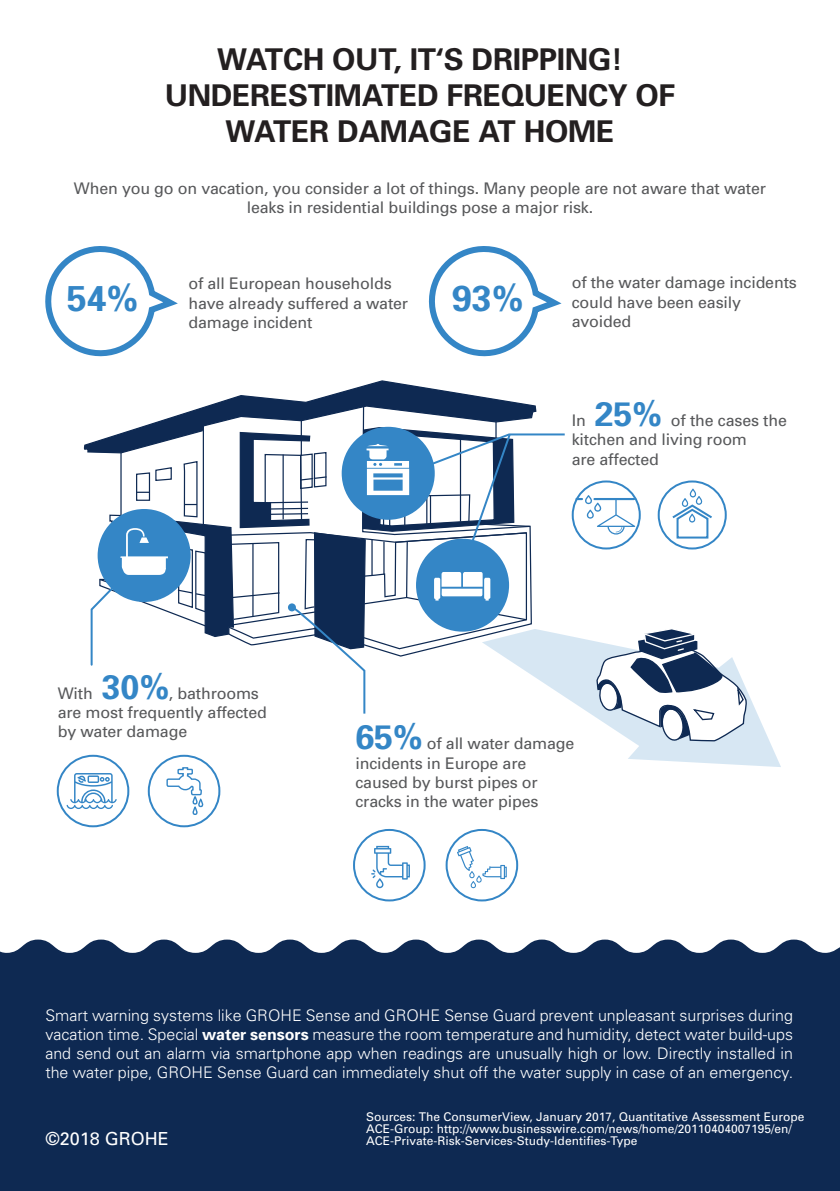
<style>
.page{position:relative;width:840px;height:1191px;background:#fff}
.page>*{position:absolute;margin:0;border:0;box-sizing:border-box;transform-origin:0 0}
.t1{font:700 36px "Univers";color:#3486c6}
.t2{font:700 30px/36px "Univers";letter-spacing:-.01em;color:#231f20;text-align:center}
.t3{font:18px "Univers";color:#fff}
.t4{font:16px/19.2px "Univers";letter-spacing:-.01em;color:#57585a}
.t5{font:300 16px/19.2px "Univers";color:#fff;text-align:justify}
.t6{font:12px/12px "Univers";color:#fff}
.s1{font-weight:700;font-size:34px;color:#3486c6}
.s2{font-weight:700}
</style>
<div class="page">
<svg style="left:566px;top:635px;width:214px;height:132px"></svg>
<svg style="left:595px;top:629px;width:152px;height:113px"></svg>
<svg style="left:45px;top:246px;width:131px;height:111px"></svg>
<svg style="left:428px;top:246px;width:132px;height:111px"></svg>
<div style="left:353px;top:829px;width:72px;height:72px;border:2px solid #3486c6;border-radius:50%"></div>
<svg style="left:371px;top:846px;width:38px;height:42px"></svg>
<div style="left:445px;top:829px;width:73px;height:72px;border:2px solid #3486c6;border-radius:50%"></div>
<svg style="left:456px;top:846px;width:50px;height:42px"></svg>
<div style="left:571px;top:480px;width:69px;height:69px;border:2px solid #3486c6;border-radius:50%"></div>
<svg style="left:576px;top:495px;width:59px;height:39px"></svg>
<div style="left:657px;top:480px;width:69px;height:69px;border:2px solid #3486c6;border-radius:50%"></div>
<div style="left:57px;top:754px;width:72px;height:73px;border:2px solid #3486c6;border-radius:50%"></div>
<svg style="left:66px;top:773px;width:51px;height:36px"></svg>
<div style="left:148px;top:754px;width:72px;height:73px;border:2px solid #3486c6;border-radius:50%"></div>
<svg style="left:166px;top:767px;width:38px;height:48px"></svg>
<svg style="left:0;top:939px;width:839px;height:21px;fill:#0e2952"></svg>
<div style="left:0;top:960px;width:839px;height:231px;background:#0e2952"></div>
<svg style="left:83px;top:380px;width:483px;height:334px"></svg>
<svg style="left:672px;top:488px;width:39px;height:51px"></svg>
<h2 class="t2" style="left:164px;top:40px;width:512px">WATCH OUT, IT‘S DRIPPING!<br>UNDERESTIMATED FREQUENCY OF<br>WATER DAMAGE AT HOME</h2>
<p class="t4" style="left:74px;top:178px;width:693px;text-align:center">When you go on vacation, you consider a lot of things. Many people are not aware that water leaks in residential buildings pose a major risk.</p>
<p class="t4" style="left:188px;top:274px;width:221px">of all European households have already suffered a water damage incident</p>
<p class="t4" style="left:571px;top:273px;width:226px">of the water damage incidents could have been easily avoided</p>
<h1 class="t1" style="left:67px;top:275px;width:73px">54%</h1>
<h1 class="t1" style="left:451px;top:275px;width:73px">93%</h1>
<p class="t4" style="left:58px;top:683px;width:211px">With <span class="s1">30%</span>, bathrooms are most frequently affected by water damage</p>
<p class="t4" style="left:571px;top:411px;width:216px">In <span class="s1">25%</span> of the cases the kitchen and living room<br>are affected</p>
<p class="t4" style="left:355px;top:734px;width:220px"><span class="s1">65%</span> of all water damage incidents in Europe are caused by burst pipes or cracks in the water pipes</p>
<p class="t5" style="left:45px;top:1004px;width:748px">Smart warning systems like GROHE Sense and GROHE Sense Guard prevent unpleasant surprises during vacation time. Special <span class="s2">water sensors</span> measure the room temperature and humidity, detect water build-ups and send out an alarm via smartphone app when readings are unusually high or low. Directly installed in the water pipe, GROHE Sense Guard can immediately shut off the water supply in case of an emergency.</p>
<p class="t6" style="left:366px;top:1110px;width:439px">Sources: The ConsumerView, January 2017, Quantitative Assessment Europe<br>ACE-Group: http://www.businesswire.com/news/home/20110404007195/en/</p>
<p class="t3" style="left:45px;top:1127px;width:125px">©2018 GROHE</p>
<p class="t6" style="left:366px;top:1134px;width:273px">ACE-Private-Risk-Services-Study-Identifies-Type</p>
</div>
